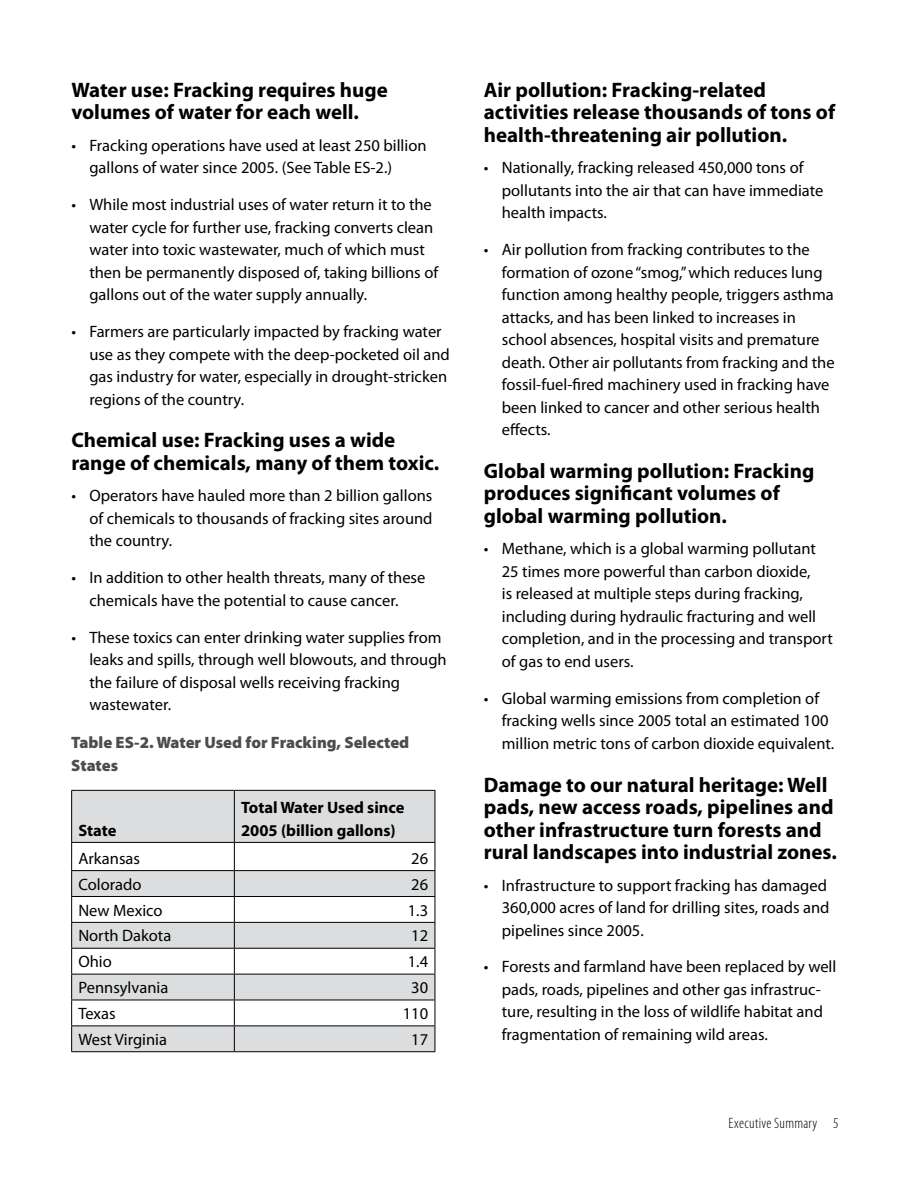
<style>
.page{position:relative;width:918px;height:1188px;background:#fff}
.page>*{position:absolute;margin:0;border:0;box-sizing:border-box;transform-origin:0 0}
.t1{font:700 21px/22.5px "Myriad Pro";color:#000}
.t2{font:16.5px/22.5px "Myriad Pro";color:#000}
.t3{font:900 16.5px/22.5px "Myriad Pro";color:#4d4d4f}
.t4{font:700 16.5px/22.5px "Myriad Pro";color:#000}
.t5{font:300 condensed 15px "Myriad Pro";letter-spacing:.02em;color:#000}
</style>
<div class="page">
<svg style="left:72px;top:791px;width:363px;height:260px;fill:#dcddde"></svg>
<hr style="left:71px;top:791px;width:1px;height:51px;background:#000">
<hr style="left:71px;top:790px;width:163px;height:1px;background:#000">
<hr style="left:234px;top:790px;width:201px;height:1px;background:#000">
<svg style="left:71px;top:843px;width:1px;height:208px"></svg>
<hr style="left:71px;top:842px;width:163px;height:1px;background:#000">
<hr style="left:234px;top:842px;width:201px;height:1px;background:#000">
<hr style="left:71px;top:870px;width:163px;height:1px;background:#000">
<hr style="left:234px;top:870px;width:201px;height:1px;background:#000">
<hr style="left:71px;top:896px;width:163px;height:1px;background:#000">
<hr style="left:234px;top:896px;width:201px;height:1px;background:#000">
<hr style="left:71px;top:922px;width:163px;height:1px;background:#000">
<hr style="left:234px;top:922px;width:201px;height:1px;background:#000">
<hr style="left:71px;top:948px;width:163px;height:1px;background:#000">
<hr style="left:234px;top:948px;width:201px;height:1px;background:#000">
<hr style="left:71px;top:974px;width:163px;height:1px;background:#000">
<hr style="left:234px;top:974px;width:201px;height:1px;background:#000">
<hr style="left:71px;top:1000px;width:163px;height:1px;background:#000">
<hr style="left:234px;top:1000px;width:201px;height:1px;background:#000">
<hr style="left:71px;top:1025px;width:163px;height:1px;background:#000">
<hr style="left:234px;top:1025px;width:201px;height:1px;background:#000">
<hr style="left:71px;top:1051px;width:163px;height:1px;background:#000">
<hr style="left:234px;top:1051px;width:201px;height:1px;background:#000">
<hr style="left:234px;top:791px;width:1px;height:51px;background:#000">
<hr style="left:435px;top:791px;width:1px;height:51px;background:#000">
<svg style="left:234px;top:843px;width:1px;height:208px"></svg>
<svg style="left:435px;top:843px;width:1px;height:208px"></svg>
<p class="t1" style="left:71px;top:78px;width:318px">Water use: Fracking requires huge volumes of water for each well.</p>
<p class="t2" style="left:89px;top:134px;width:339px;text-indent:-18px">• Fracking operations have used at least 250 billion gallons of water since 2005. (See Table ES-2.)</p>
<p class="t2" style="left:89px;top:193px;width:350px;text-indent:-18px">• While most industrial uses of water return it to the water cycle for further use, fracking converts clean water into toxic wastewater, much of which must then be permanently disposed of, taking billions of gallons out of the water supply annually.</p>
<p class="t2" style="left:89px;top:320px;width:362px;text-indent:-18px">• Farmers are particularly impacted by fracking water use as they compete with the deep-pocketed oil and gas industry for water, especially in drought-stricken regions of the country.</p>
<p class="t1" style="left:71px;top:428px;width:369px">Chemical use: Fracking uses a wide range of chemicals, many of them toxic.</p>
<p class="t2" style="left:89px;top:484px;width:345px;text-align:justify;text-indent:-18px">• Operators have hauled more than 2 billion gallons of chemicals to thousands of fracking sites around the country.</p>
<p class="t2" style="left:71px;top:566px;width:356px;text-align:center">• In addition to other health threats, many of these chemicals have the potential to cause cancer.</p>
<p class="t2" style="left:89px;top:626px;width:359px;text-indent:-18px">• These toxics can enter drinking water supplies from leaks and spills, through well blowouts, and through the failure of disposal wells receiving fracking wastewater.</p>
<p class="t3" style="left:71px;top:731px;width:340px">Table ES-2. Water Used for Fracking, Selected<br>States</p>
<p class="t4" style="left:78px;top:818px;width:40px">State</p>
<p class="t4" style="left:241px;top:796px;width:165px">Total Water Used since<br>2005 (billion gallons)</p>
<p class="t2" style="left:78px;top:847px;width:63px">Arkansas</p>
<p class="t2" style="left:411px;top:847px;width:18px">26</p>
<p class="t2" style="left:78px;top:873px;width:65px">Colorado</p>
<p class="t2" style="left:411px;top:873px;width:18px">26</p>
<p class="t2" style="left:78px;top:899px;width:86px">New Mexico</p>
<p class="t2" style="left:408px;top:899px;width:22px">1.3</p>
<p class="t2" style="left:78px;top:924px;width:94px">North Dakota</p>
<p class="t2" style="left:411px;top:924px;width:18px">12</p>
<p class="t2" style="left:78px;top:950px;width:35px">Ohio</p>
<p class="t2" style="left:408px;top:950px;width:22px">1.4</p>
<p class="t2" style="left:78px;top:976px;width:91px">Pennsylvania</p>
<p class="t2" style="left:411px;top:976px;width:18px">30</p>
<p class="t2" style="left:78px;top:1002px;width:39px">Texas</p>
<p class="t2" style="left:403px;top:1002px;width:27px">110</p>
<p class="t2" style="left:78px;top:1028px;width:90px">West Virginia</p>
<p class="t2" style="left:411px;top:1028px;width:18px">17</p>
<p class="t1" style="left:484px;top:78px;width:353px">Air pollution: Fracking-related activities release thousands of tons of health-threatening air pollution.</p>
<p class="t2" style="left:502px;top:156px;width:323px;text-indent:-18px">• Nationally, fracking released 450,000 tons of pollutants into the air that can have immediate health impacts.</p>
<p class="t2" style="left:502px;top:238px;width:334px;text-indent:-18px">• Air pollution from fracking contributes to the formation of ozone “smog,” which reduces lung function among healthy people, triggers asthma attacks, and has been linked to increases in school absences, hospital visits and premature death. Other air pollutants from fracking and the fossil-fuel-fired machinery used in fracking have been linked to cancer and other serious health effects.</p>
<p class="t1" style="left:484px;top:459px;width:332px">Global warming pollution: Fracking produces significant volumes of global warming pollution.</p>
<p class="t2" style="left:502px;top:537px;width:333px;text-indent:-18px">• Methane, which is a global warming pollutant 25 times more powerful than carbon dioxide,<br>is released at multiple steps during fracking, including during hydraulic fracturing and well completion, and in the processing and transport of gas to end users.</p>
<p class="t2" style="left:502px;top:687px;width:334px;text-indent:-18px">• Global warming emissions from completion of fracking wells since 2005 total an estimated 100 million metric tons of carbon dioxide equivalent.</p>
<p class="t1" style="left:484px;top:773px;width:355px">Damage to our natural heritage: Well pads, new access roads, pipelines and other infrastructure turn forests and rural landscapes into industrial zones.</p>
<p class="t2" style="left:502px;top:874px;width:329px;text-indent:-18px">• Infrastructure to support fracking has damaged<br>360,000 acres of land for drilling sites, roads and pipelines since 2005.</p>
<p class="t2" style="left:502px;top:955px;width:336px;text-indent:-18px">• Forests and farmland have been replaced by well pads, roads, pipelines and other gas infrastruc&shy;ture, resulting in the loss of wildlife habitat and fragmentation of remaining wild areas.</p>
<p class="t5" style="left:729px;top:1115px;width:111px">Executive Summary 5</p>
</div>
